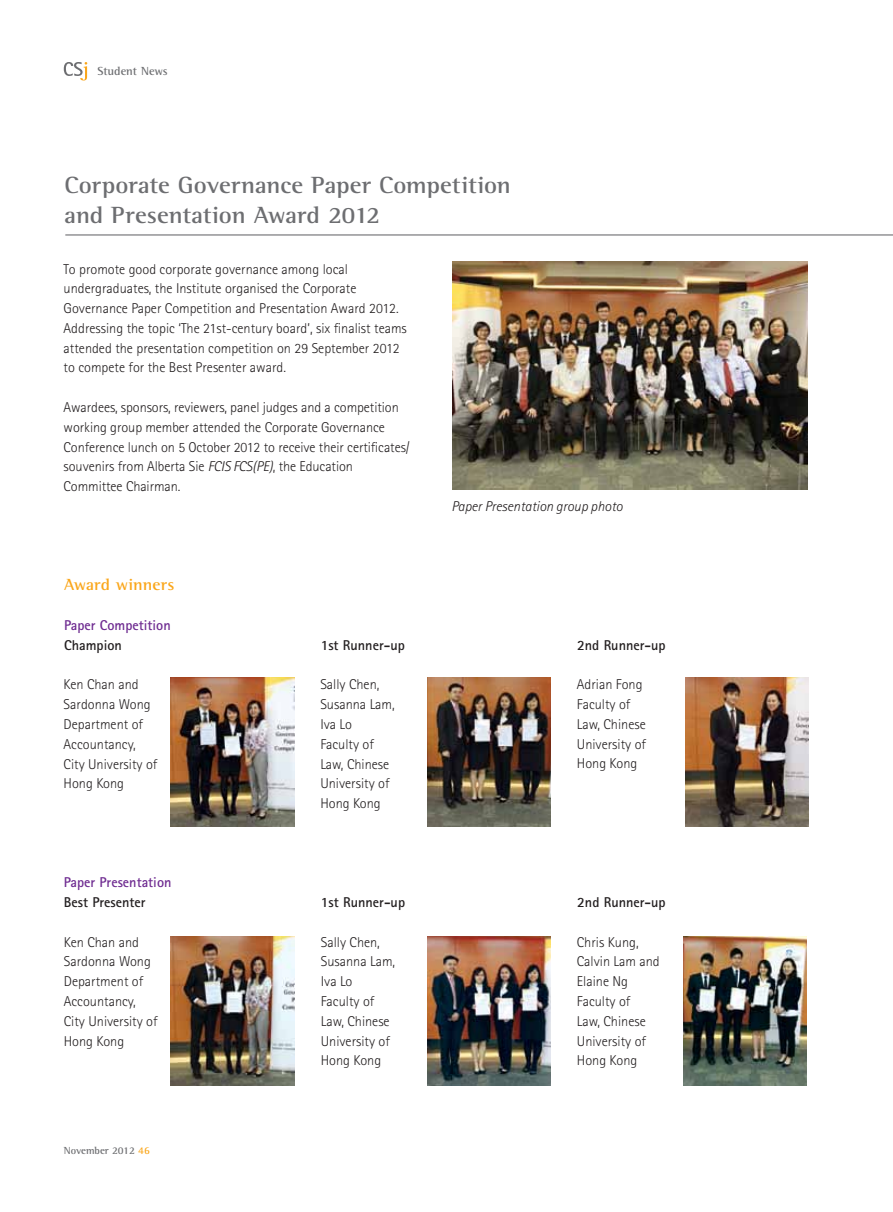
<style>
.page{position:relative;width:893px;height:1212px;background:#fff}
.page>*{position:absolute;margin:0;border:0;box-sizing:border-box;transform-origin:0 0}
.t1{font:700 24px/30px "Rotis Semi Serif";letter-spacing:-.005em;color:#6d6e71;scale:1.05 1}
.t2{font:700 16.5px "Rotis Semi Serif";color:#faa61a;scale:1.05 1}
.t3{font:300 14.25px/19.8px "Rotis Sans Serif";color:#231f20}
.t4{font:700 14.25px "Rotis Sans Serif";color:#231f20}
.t5{font:700 14.25px "Rotis Sans Serif";color:#6f2c91}
.t6{font:italic 300 14.25px "Rotis Sans Serif";color:#231f20}
.t7{font:700 12px "Rotis Semi Serif";color:#6d6e71}
.t8{font:700 10.5px "Rotis Semi Serif";color:#6d6e71}
.s1{font-style:italic}
.s2{color:#faa61a}
</style>
<div class="page">
<img style="left:171px;top:678px;width:123px;height:148px">
<img style="left:171px;top:936px;width:123px;height:149px">
<img style="left:428px;top:678px;width:123px;height:148px">
<img style="left:428px;top:937px;width:123px;height:148px">
<img style="left:683px;top:937px;width:124px;height:149px">
<img style="left:685px;top:678px;width:123px;height:148px">
<img style="left:453px;top:261px;width:355px;height:229px">
<svg style="left:64px;top:62px;width:23px;height:18px"></svg>
<hr style="left:65px;top:234px;width:828px;height:2px;background:#807f83">
<p class="t7" style="left:97px;top:64px;width:72px">Student News</p>
<h1 class="t1" style="left:65px;top:170px;width:427px">Corporate Governance Paper Competition and Presentation Award 2012</h1>
<p class="t3" style="left:64px;top:259px;width:345px">To promote good corporate governance among local undergraduates, the Institute organised the Corporate Governance Paper Competition and Presentation Award 2012.<br>Addressing the topic ‘The 21st-century board’, six finalist teams attended the presentation competition on 29 September 2012 to compete for the Best Presenter award.</p>
<p class="t3" style="left:64px;top:397px;width:348px">Awardees, sponsors, reviewers, panel judges and a competition working group member attended the Corporate Governance Conference lunch on 5 October 2012 to receive their certificates/ souvenirs from Alberta Sie <span class="s1">FCIS FCS(PE)</span>, the Education Committee Chairman.</p>
<p class="t6" style="left:451px;top:498px;width:173px">Paper Presentation group photo</p>
<p class="t2" style="left:64px;top:575px;width:106px">Award winners</p>
<p class="t5" style="left:64px;top:616px;width:108px">Paper Competition</p>
<p class="t4" style="left:64px;top:636px;width:59px">Champion</p>
<p class="t3" style="left:64px;top:675px;width:95px">Ken Chan and<br>Sardonna Wong<br>Department of<br>Accountancy,<br>City University of<br>Hong Kong</p>
<p class="t5" style="left:64px;top:873px;width:109px">Paper Presentation</p>
<p class="t4" style="left:64px;top:893px;width:83px">Best Presenter</p>
<p class="t3" style="left:64px;top:932px;width:95px">Ken Chan and<br>Sardonna Wong<br>Department of<br>Accountancy,<br>City University of<br>Hong Kong</p>
<p class="t8" style="left:64px;top:1144px;width:87px">November 2012 <span class="s2">46</span></p>
<p class="t4" style="left:321px;top:636px;width:86px">1st Runner-up</p>
<p class="t4" style="left:577px;top:636px;width:90px">2nd Runner-up</p>
<p class="t3" style="left:320px;top:675px;width:76px">Sally Chen,<br>Susanna Lam,<br>Iva Lo<br>Faculty of<br>Law, Chinese<br>University of<br>Hong Kong</p>
<p class="t3" style="left:577px;top:674px;width:71px">Adrian Fong<br>Faculty of<br>Law, Chinese<br>University of<br>Hong Kong</p>
<p class="t4" style="left:321px;top:893px;width:86px">1st Runner-up</p>
<p class="t4" style="left:577px;top:893px;width:90px">2nd Runner-up</p>
<p class="t3" style="left:321px;top:932px;width:76px">Sally Chen,<br>Susanna Lam,<br>Iva Lo<br>Faculty of<br>Law, Chinese<br>University of<br>Hong Kong</p>
<p class="t3" style="left:577px;top:932px;width:84px">Chris Kung,<br>Calvin Lam and<br>Elaine Ng<br>Faculty of<br>Law, Chinese<br>University of<br>Hong Kong</p>
</div>
